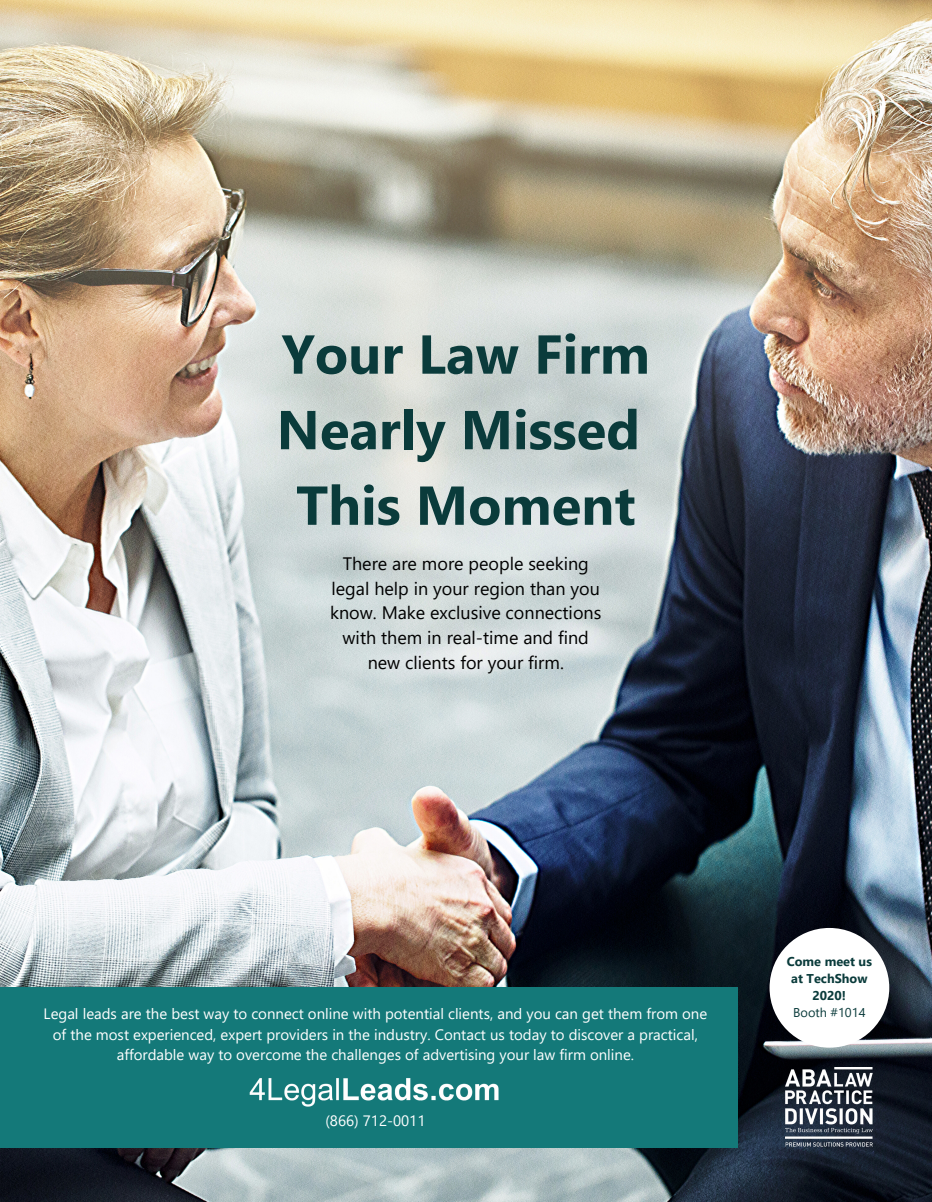
<style>
.page{position:relative;width:932px;height:1202px;background:#fff}
.page>*{position:absolute;margin:0;border:0;box-sizing:border-box;transform-origin:0 0}
.t1{font:700 54.75px/75.6px "Segoe UI";color:#0a3b3b;text-align:center}
.t2{font:18px/24.8px "Segoe UI";color:#000;text-align:center}
.t3{font:15px/20.7px "Segoe UI";color:#fff;text-align:center}
.t4{font:700 12.75px/16.8px "Segoe UI";color:#0a3b3b;text-align:center}
.t5{font:12.75px "Segoe UI";color:#0a3b3b}
</style>
<div class="page">
<img style="left:0;top:0;width:932px;height:1201px">
<div style="left:0;top:987px;width:737px;height:160px;background:#147979"></div>
<img style="left:249px;top:1078px;width:250px;height:29px">
<img style="left:785px;top:1067px;width:87px;height:80px">
<div style="left:769px;top:928px;width:120px;height:119px;background:#fff;border-radius:50%"></div>
<h1 class="t1" style="left:276px;top:313px;width:375px">Your Law Firm<br>Nearly Missed<br>This Moment</h1>
<p class="t2" style="left:330px;top:550px;width:273px">There are more people seeking legal help in your region than you know. Make exclusive connections with them in real-time and find new clients for your firm.</p>
<p class="t3" style="left:44px;top:1002px;width:665px">Legal leads are the best way to connect online with potential clients, and you can get them from one of the most experienced, expert providers in the industry. Contact us today to discover a practical, affordable way to overcome the challenges of advertising your law firm online.</p>
<p class="t3" style="left:325px;top:1109px;width:101px">(866) 712-0011</p>
<p class="t4" style="left:786px;top:952px;width:87px">Come meet us at TechShow<br>2020!</p>
<p class="t5" style="left:793px;top:1003px;width:74px">Booth #1014</p>
</div>
